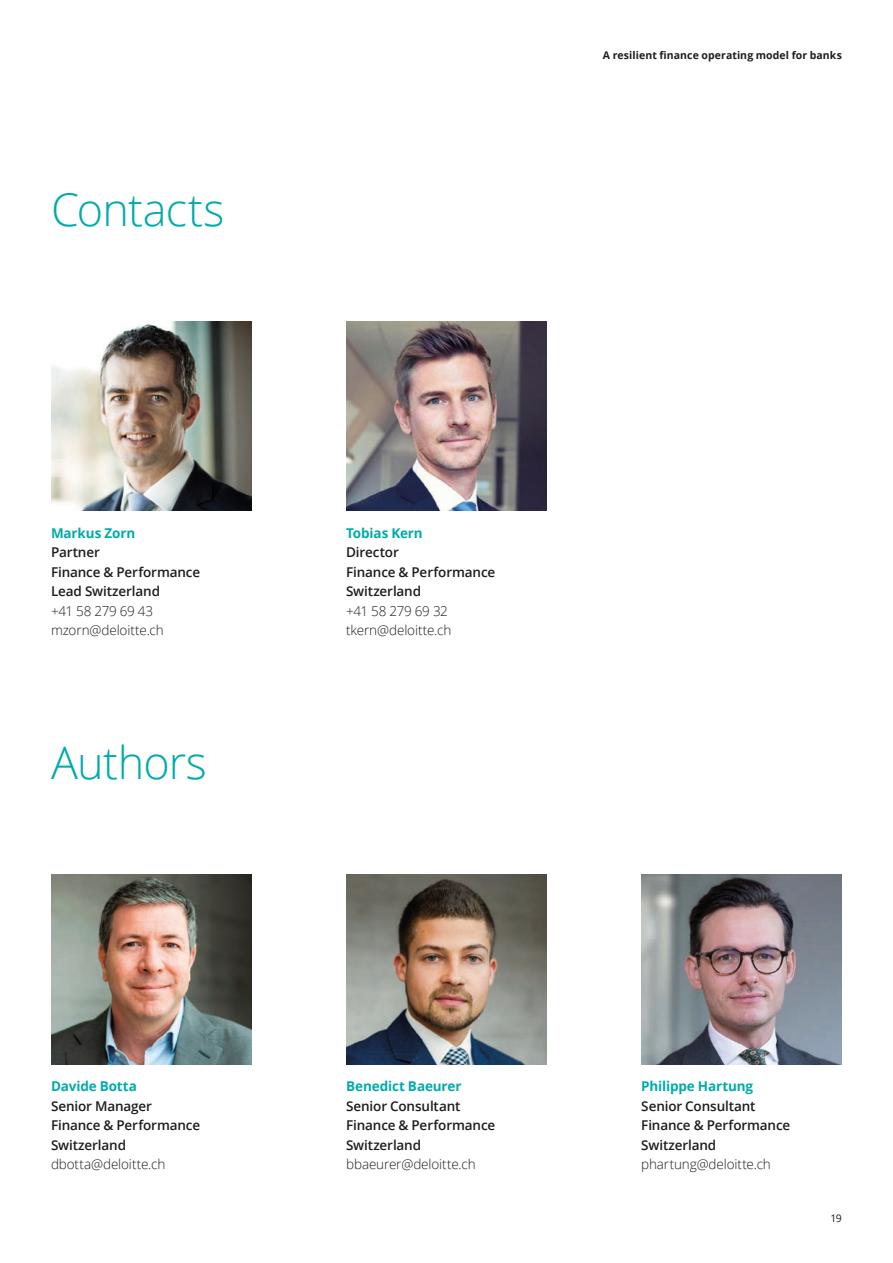
<style>
.page{position:relative;width:893px;height:1263px;background:#fff}
.page>*{position:absolute;margin:0;border:0;box-sizing:border-box;transform-origin:0 0}
.Story_heading_light{font:300 45px "Open Sans";letter-spacing:-.02em;color:#00abaa}
.Cover_headline_bold{font:600 13.5px/19.5px "Open Sans";letter-spacing:-.01em;color:#1d1d1b}
.Cover_headline_bold-2{font:300 13.5px "Open Sans";letter-spacing:-.01em;color:#1d1d1b}
.Cover_headline_bold-3{font:700 13.5px "Open Sans";letter-spacing:-.01em;color:#00abaa}
.t1{font:700 10.5px "Open Sans";letter-spacing:.01em;color:#1d1d1b}
.t2{font:10.5px "Open Sans";color:#1d1d1b}
</style>
<div class="page">
<img style="left:51px;top:321px;width:201px;height:189px">
<img style="left:346px;top:321px;width:201px;height:189px">
<img style="left:51px;top:874px;width:201px;height:190px">
<img style="left:346px;top:874px;width:201px;height:190px">
<img style="left:641px;top:874px;width:201px;height:190px">
<p class="Story_heading_light" style="left:51px;top:179px;width:175px">Contacts</p>
<p class="Cover_headline_bold-3" style="left:51px;top:523px;width:86px">Markus Zorn</p>
<p class="Cover_headline_bold" style="left:51px;top:542px;width:50px">Partner</p>
<p class="Cover_headline_bold" style="left:51px;top:562px;width:151px">Finance &amp; Performance<br>Lead Switzerland</p>
<p class="Cover_headline_bold-2" style="left:51px;top:602px;width:104px">+41 58 279 69 43</p>
<p class="Cover_headline_bold-2" style="left:51px;top:621px;width:114px">mzorn@deloitte.ch</p>
<p class="Story_heading_light" style="left:51px;top:732px;width:157px">Authors</p>
<p class="Cover_headline_bold-3" style="left:51px;top:1077px;width:87px">Davide Botta</p>
<p class="Cover_headline_bold" style="left:51px;top:1096px;width:102px">Senior Manager</p>
<p class="Cover_headline_bold" style="left:51px;top:1115px;width:151px">Finance &amp; Performance<br>Switzerland</p>
<p class="Cover_headline_bold-2" style="left:51px;top:1155px;width:116px">dbotta@deloitte.ch</p>
<p class="t1" style="left:603px;top:48px;width:241px">A resilient finance operating model for banks</p>
<p class="Cover_headline_bold-3" style="left:346px;top:523px;width:78px">Tobias Kern</p>
<p class="Cover_headline_bold" style="left:346px;top:542px;width:54px">Director</p>
<p class="Cover_headline_bold" style="left:346px;top:562px;width:151px">Finance &amp; Performance<br>Switzerland</p>
<p class="Cover_headline_bold-2" style="left:346px;top:602px;width:103px">+41 58 279 69 32</p>
<p class="Cover_headline_bold-2" style="left:346px;top:621px;width:107px">tkern@deloitte.ch</p>
<p class="Cover_headline_bold-3" style="left:346px;top:1077px;width:117px">Benedict Baeurer</p>
<p class="Cover_headline_bold" style="left:346px;top:1096px;width:116px">Senior Consultant</p>
<p class="Cover_headline_bold" style="left:346px;top:1115px;width:151px">Finance &amp; Performance<br>Switzerland</p>
<p class="Cover_headline_bold-2" style="left:346px;top:1155px;width:131px">bbaeurer@deloitte.ch</p>
<p class="Cover_headline_bold-3" style="left:641px;top:1077px;width:113px">Philippe Hartung</p>
<p class="Cover_headline_bold" style="left:641px;top:1096px;width:116px">Senior Consultant</p>
<p class="Cover_headline_bold" style="left:641px;top:1115px;width:151px">Finance &amp; Performance<br>Switzerland</p>
<p class="Cover_headline_bold-2" style="left:641px;top:1155px;width:131px">phartung@deloitte.ch</p>
<p class="t2" style="left:830px;top:1211px;width:13px">19</p>
</div>
